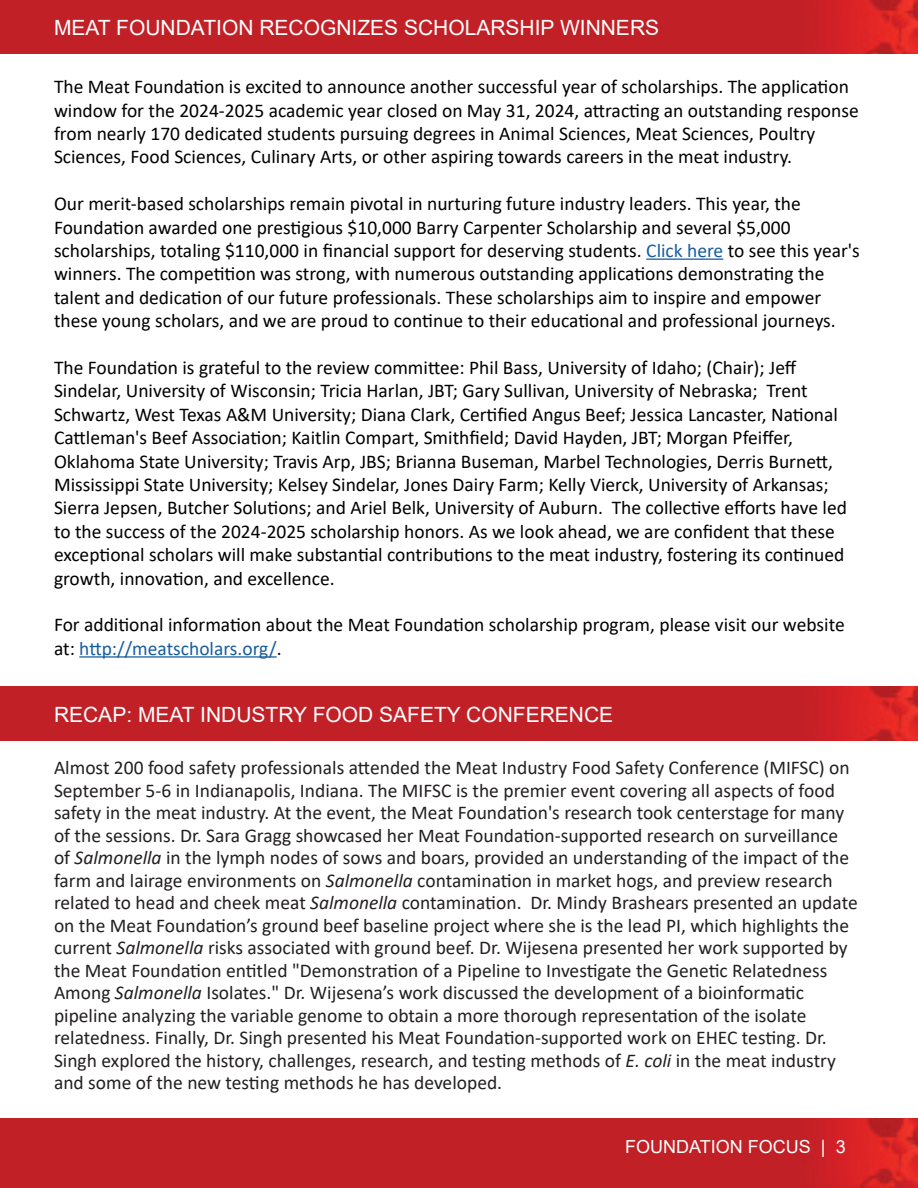
<style>
.page{position:relative;width:918px;height:1188px;background:#fff}
.page>*{position:absolute;margin:0;border:0;box-sizing:border-box;transform-origin:0 0}
.t1{font:21px "Arial";color:#fff}
.t2{font:19.5px/23.4px "Calibri";color:#000}
.t3{font:19.5px/22.5px "Calibri";color:#231f20}
.t4{font:18px "Arial";color:#fff}
.s1{color:#175d9e}
.s2{font-style:italic}
</style>
<div class="page">
<hr style="left:646px;top:259px;width:77px;height:1px;background:#175d9e">
<hr style="left:79px;top:656px;width:198px;height:2px;background:#175d9e">
<img style="left:0;top:1119px;width:918px;height:69px">
<img style="left:0;top:0;width:918px;height:53px">
<img style="left:0;top:687px;width:918px;height:53px">
<p class="t1" style="left:54px;top:13px;width:607px">MEAT FOUNDATION RECOGNIZES SCHOLARSHIP WINNERS</p>
<p class="t2" style="left:54px;top:74px;width:806px">The Meat Foundation is excited to announce another successful year of scholarships. The application window for the 2024-2025 academic year closed on May 31, 2024, attracting an outstanding response from nearly 170 dedicated students pursuing degrees in Animal Sciences, Meat Sciences, Poultry Sciences, Food Sciences, Culinary Arts, or other aspiring towards careers in the meat industry.</p>
<p class="t2" style="left:54px;top:191px;width:807px">Our merit-based scholarships remain pivotal in nurturing future industry leaders. This year, the Foundation awarded one prestigious $10,000 Barry Carpenter Scholarship and several $5,000 scholarships, totaling $110,000 in financial support for deserving students. <span class="s1">Click here</span> to see this year's winners. The competition was strong, with numerous outstanding applications demonstrating the talent and dedication of our future professionals. These scholarships aim to inspire and empower these young scholars, and we are proud to continue to their educational and professional journeys.</p>
<p class="t2" style="left:54px;top:355px;width:795px">The Foundation is grateful to the review committee: Phil Bass, University of Idaho; (Chair); Jeff Sindelar, University of Wisconsin; Tricia Harlan, JBT; Gary Sullivan, University of Nebraska; Trent Schwartz, West Texas A&amp;M University; Diana Clark, Certified Angus Beef; Jessica Lancaster, National Cattleman's Beef Association; Kaitlin Compart, Smithfield; David Hayden, JBT; Morgan Pfeiffer, Oklahoma State University; Travis Arp, JBS; Brianna Buseman, Marbel Technologies, Derris Burnett, Mississippi State University; Kelsey Sindelar, Jones Dairy Farm; Kelly Vierck, University of Arkansas; Sierra Jepsen, Butcher Solutions; and Ariel Belk, University of Auburn. The collective efforts have led to the success of the 2024-2025 scholarship honors. As we look ahead, we are confident that these exceptional scholars will make substantial contributions to the meat industry, fostering its continued growth, innovation, and excellence.</p>
<p class="t2" style="left:54px;top:613px;width:792px">For additional information about the Meat Foundation scholarship program, please visit our website at: <span class="s1">http://meatscholars.org/</span>.</p>
<p class="t1" style="left:54px;top:700px;width:561px">RECAP: MEAT INDUSTRY FOOD SAFETY CONFERENCE</p>
<p class="t3" style="left:54px;top:756px;width:805px">Almost 200 food safety professionals attended the Meat Industry Food Safety Conference (MIFSC) on September 5-6 in Indianapolis, Indiana. The MIFSC is the premier event covering all aspects of food safety in the meat industry. At the event, the Meat Foundation's research took centerstage for many of the sessions. Dr. Sara Gragg showcased her Meat Foundation-supported research on surveillance of <span class="s2">Salmonella</span> in the lymph nodes of sows and boars, provided an understanding of the impact of the farm and lairage environments on <span class="s2">Salmonella</span> contamination in market hogs, and preview research related to head and cheek meat <span class="s2">Salmonella</span> contamination. Dr. Mindy Brashears presented an update on the Meat Foundation’s ground beef baseline project where she is the lead PI, which highlights the current <span class="s2">Salmonella</span> risks associated with ground beef. Dr. Wijesena presented her work supported by the Meat Foundation entitled "Demonstration of a Pipeline to Investigate the Genetic Relatedness Among <span class="s2">Salmonella</span> Isolates." Dr. Wijesena’s work discussed the development of a bioinformatic pipeline analyzing the variable genome to obtain a more thorough representation of the isolate relatedness. Finally, Dr. Singh presented his Meat Foundation-supported work on EHEC testing. Dr.<br>Singh explored the history, challenges, research, and testing methods of <span class="s2">E. coli</span> in the meat industry and some of the new testing methods he has developed.</p>
<p class="t4" style="left:625px;top:1134px;width:222px">FOUNDATION FOCUS | 3</p>
</div>
